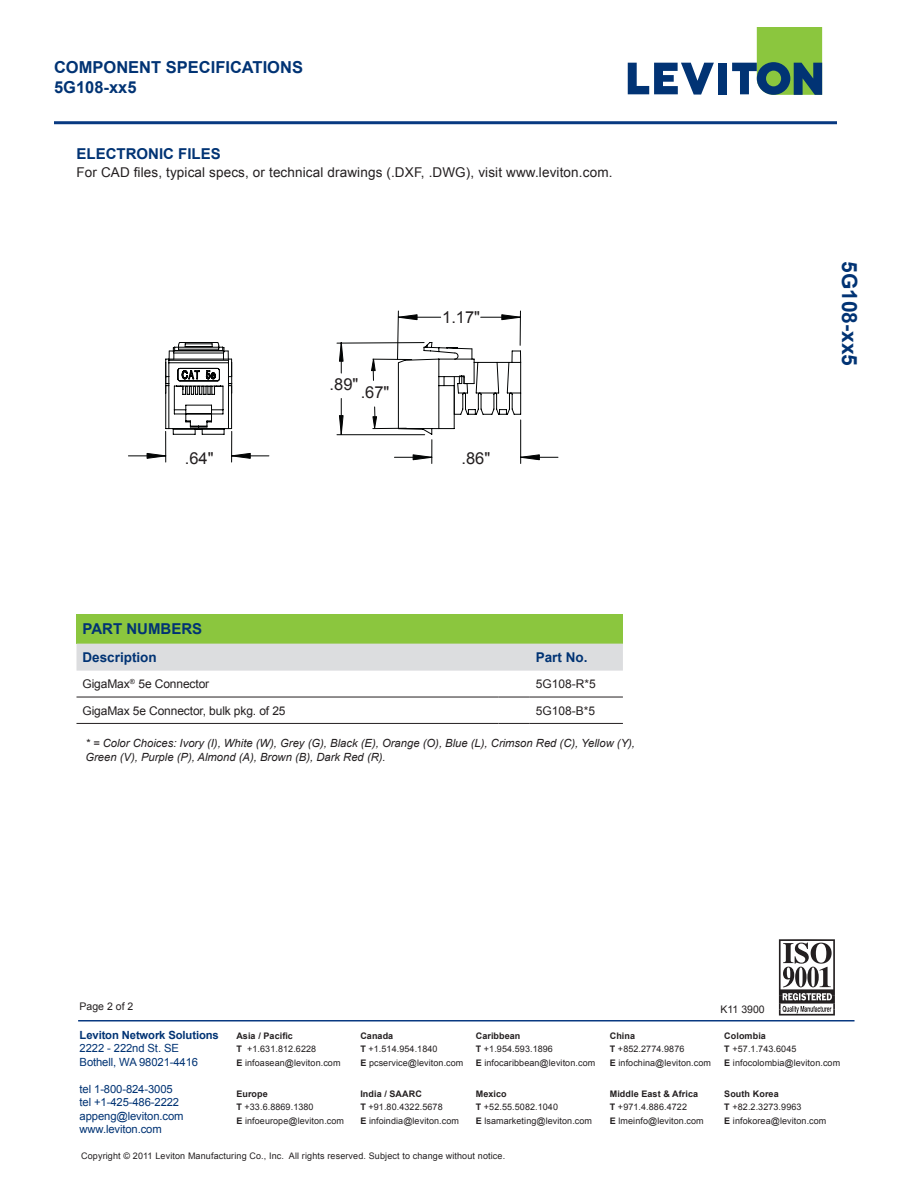
<style>
.page{position:relative;width:918px;height:1188px;background:#fff}
.page>*{position:absolute;margin:0;border:0;box-sizing:border-box;transform-origin:0 0}
.t1{font:700 21px "Arial";color:#013374}
.t2{font:700 16.5px "Arial";color:#013374}
.t3{font:16.5px "Arial";color:#231f20}
.t4{font:700 15px "Arial";color:#013374}
.t5{font:13.5px "Arial";letter-spacing:.01em;color:#231f20}
.t6{font:700 13.5px "Arial";color:#013374}
.New_Body_Style{font:12px "Arial";letter-spacing:-.01em;color:#231f20}
.t7{font:italic 11.25px/13.5px "Arial";color:#231f20}
.t8{font:11.25px/13.5px "Arial";letter-spacing:-.01em;color:#013374}
.t9{font:10.5px "Arial";color:#231f20}
.t10{font:9px/13.5px "Arial";letter-spacing:.01em;color:#231f20}
.t11{font:700 9px "Arial";letter-spacing:.01em;color:#231f20}
.s1{font-weight:700}
</style>
<div class="page">
<svg style="left:779px;top:939px;width:56px;height:77px"></svg>
<hr style="left:54px;top:121px;width:783px;height:3px;background:#083981">
<svg style="left:628px;top:63px;width:86px;height:32px"></svg>
<div style="left:718px;top:63px;width:9px;height:31px;background:#013374"></div>
<svg style="left:732px;top:27px;width:90px;height:68px"></svg>
<hr style="left:78px;top:1020px;width:777px;height:2px;background:#083981">
<div style="left:76px;top:614px;width:547px;height:30px;background:#8bc63e"></div>
<div style="left:76px;top:644px;width:547px;height:27px;background:#dcdddf"></div>
<hr style="left:76px;top:697px;width:422px;height:1px;background:#231f20">
<hr style="left:498px;top:697px;width:32px;height:1px;background:#231f20">
<hr style="left:530px;top:697px;width:93px;height:1px;background:#231f20">
<hr style="left:76px;top:723px;width:422px;height:1px;background:#231f20">
<hr style="left:498px;top:723px;width:32px;height:1px;background:#231f20">
<hr style="left:530px;top:723px;width:93px;height:1px;background:#231f20">
<hr style="left:521px;top:457px;width:37px;height:1px;background:#020404">
<svg style="left:128px;top:314px;width:412px;height:150px"></svg>
<p class="t2" style="left:54px;top:57px;width:251px">COMPONENT SPECIFICATIONS</p>
<p class="t2" style="left:54px;top:76px;width:84px">5G108-xx5</p>
<p class="t4" style="left:76px;top:144px;width:146px">ELECTRONIC FILES</p>
<p class="t5" style="left:76px;top:164px;width:537px">For CAD files, typical specs, or technical drawings (.DXF, .DWG), visit www.leviton.com.</p>
<p class="t3" style="left:185px;top:447px;width:30px">.64"</p>
<p class="t3" style="left:330px;top:373px;width:30px">.89"</p>
<p class="t3" style="left:361px;top:381px;width:30px">.67"</p>
<p class="t3" style="left:442px;top:306px;width:39px">1.17"</p>
<p class="t3" style="left:461px;top:447px;width:30px">.86"</p>
<p class="t4" style="left:82px;top:619px;width:121px">PART NUMBERS</p>
<p class="t6" style="left:82px;top:648px;width:76px">Description</p>
<p class="t6" style="left:536px;top:648px;width:53px">Part No.</p>
<p class="New_Body_Style" style="left:82px;top:676px;width:128px">GigaMax<sup>®</sup> 5e Connector</p>
<p class="New_Body_Style" style="left:536px;top:676px;width:62px">5G108-R*5</p>
<p class="New_Body_Style" style="left:82px;top:703px;width:205px">GigaMax 5e Connector, bulk pkg. of 25</p>
<p class="New_Body_Style" style="left:536px;top:703px;width:61px">5G108-B*5</p>
<p class="t7" style="left:86px;top:737px;width:551px">* = Color Choices: Ivory (I), White (W), Grey (G), Black (E), Orange (O), Blue (L), Crimson Red (C), Yellow (Y),<br>Green (V), Purple (P), Almond (A), Brown (B), Dark Red (R).</p>
<p class="t1" style="left:863px;top:261px;width:107px;rotate:90deg">5G108-xx5</p>
<p class="t9" style="left:80px;top:999px;width:55px">Page 2 of 2</p>
<p class="t9" style="left:721px;top:1003px;width:46px">K11 3900</p>
<p class="t8" style="left:80px;top:1028px;width:141px"><span class="s1">Leviton Network Solutions<br></span>2222 - 222nd St. SE<br>Bothell, WA 98021-4416</p>
<p class="t8" style="left:80px;top:1082px;width:95px">tel 1-800-824-3005</p>
<p class="t8" style="left:80px;top:1096px;width:101px">tel +1-425-486-2222</p>
<p class="t8" style="left:80px;top:1109px;width:105px">appeng@leviton.com</p>
<p class="t8" style="left:80px;top:1123px;width:84px">www.leviton.com</p>
<p class="t10" style="left:236px;top:1029px;width:106px"><span class="s1">Asia / Pacific<br>T</span> +1.631.812.6228<br><span class="s1">E</span> infoasean@leviton.com</p>
<p class="t10" style="left:360px;top:1029px;width:105px"><span class="s1">Canada<br>T</span> +1.514.954.1840<br><span class="s1">E</span> pcservice@leviton.com</p>
<p class="t10" style="left:476px;top:1029px;width:121px"><span class="s1">Caribbean<br>T</span> +1.954.593.1896<br><span class="s1">E</span> infocaribbean@leviton.com</p>
<p class="t11" style="left:610px;top:1030px;width:27px">China</p>
<p class="t11" style="left:724px;top:1030px;width:43px">Colombia</p>
<p class="t10" style="left:724px;top:1042px;width:117px"><span class="s1">T</span> +57.1.743.6045<br><span class="s1">E</span> infocolombia@leviton.com</p>
<p class="t10" style="left:610px;top:1042px;width:103px"><span class="s1">T</span> +852.2774.9876<br><span class="s1">E</span> infochina@leviton.com</p>
<p class="t10" style="left:476px;top:1087px;width:118px"><span class="s1">Mexico<br>T</span> +52.55.5082.1040<br><span class="s1">E</span> lsamarketing@leviton.com</p>
<p class="t10" style="left:610px;top:1087px;width:95px"><span class="s1">Middle East &amp; Africa<br>T</span> +971.4.886.4722<br><span class="s1">E</span> lmeinfo@leviton.com</p>
<p class="t10" style="left:724px;top:1087px;width:104px"><span class="s1">South Korea<br>T</span> +82.2.3273.9963<br><span class="s1">E</span> infokorea@leviton.com</p>
<p class="t10" style="left:81px;top:1149px;width:426px">Copyright © 2011 Leviton Manufacturing Co., Inc. All rights reserved. Subject to change without notice.</p>
<p class="t10" style="left:236px;top:1087px;width:109px"><span class="s1">Europe<br>T</span> +33.6.8869.1380<br><span class="s1">E</span> infoeurope@leviton.com</p>
<p class="t11" style="left:360px;top:1088px;width:63px">India / SAARC</p>
<p class="t10" style="left:360px;top:1101px;width:100px"><span class="s1">T</span> +91.80.4322.5678<br><span class="s1">E</span> infoindia@leviton.com</p>
</div>
